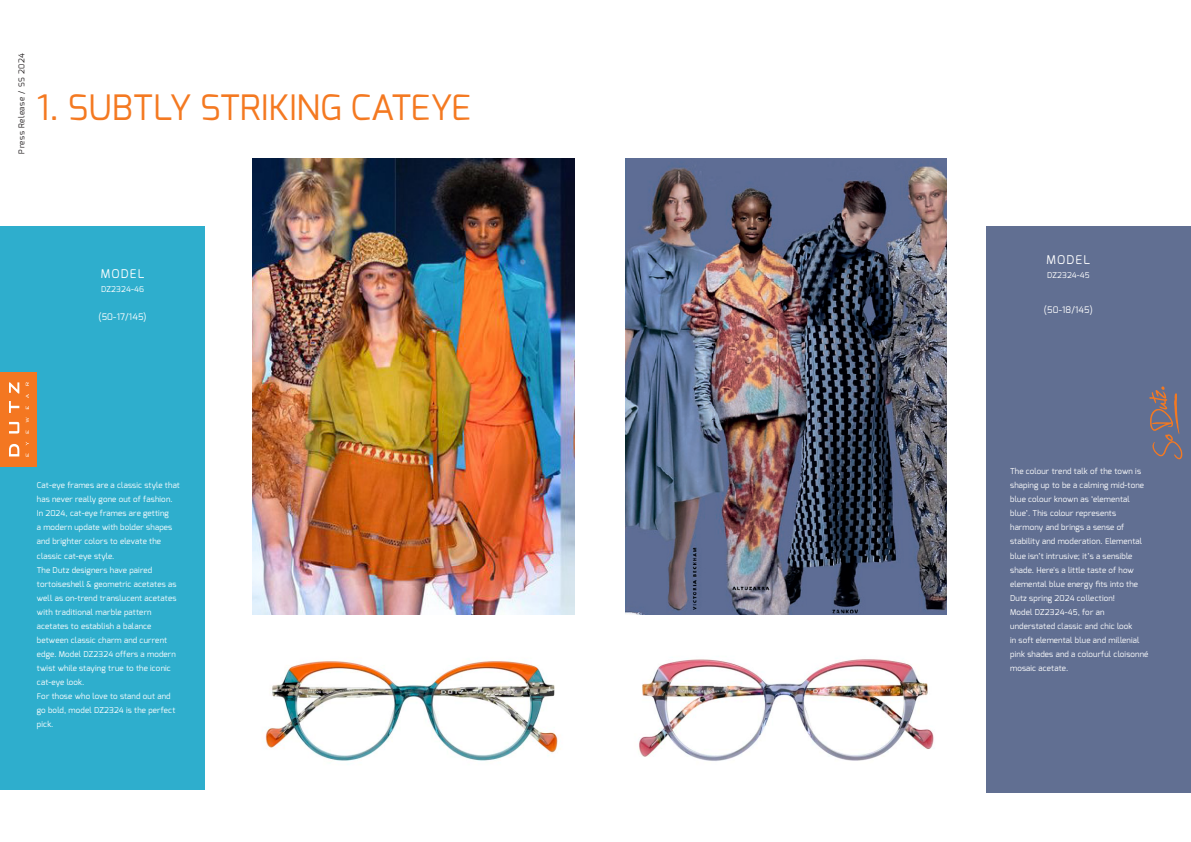
<style>
.page{position:relative;width:1191px;height:842px;background:#fff}
.page>*{position:absolute;margin:0;border:0;box-sizing:border-box;transform-origin:0 0}
.H1__Center{font:35px "Exo";color:#f47921}
.H6__Center{font:12px "Exo";letter-spacing:.095em;color:#fff}
.H6__Center-2{font:9px "Exo";letter-spacing:.02em;color:#fff}
.BC__Center{font:9px "Exo";letter-spacing:.02em;color:#fff}
.BC__Center-2{font:8px/14px "Exo";letter-spacing:.02em;color:#fff}
.t1{font:8px "Exo";letter-spacing:.075em;color:#231f20}
.H6__Center-3{font:8px "Exo";letter-spacing:.02em;color:#fff}
</style>
<div class="page">
<div style="left:0;top:226px;width:204px;height:564px;background:#2eaecd"></div>
<div style="left:986px;top:226px;width:205px;height:566px;background:#616f92"></div>
<img style="left:265px;top:661px;width:296px;height:104px">
<img style="left:639px;top:659px;width:296px;height:102px">
<img style="left:253px;top:159px;width:321px;height:455px">
<img style="left:625px;top:159px;width:321px;height:455px">
<svg style="left:1149px;top:386px;width:33px;height:73px"></svg>
<div style="left:0;top:372px;width:37px;height:95px;background:#f47721"></div>
<svg style="left:9px;top:444px;width:10px;height:12px"></svg>
<svg style="left:9px;top:422px;width:10px;height:11px"></svg>
<svg style="left:9px;top:401px;width:10px;height:12px"></svg>
<svg style="left:9px;top:382px;width:10px;height:11px"></svg>
<svg style="left:26px;top:417px;width:3px;height:5px"></svg>
<p class="t1" style="left:16px;top:154px;width:102px;rotate:-90deg">Press Release / SS 2024</p>
<p class="H1__Center" style="left:37px;top:85px;width:435px">1. SUBTLY STRIKING CATEYE</p>
<p class="H6__Center" style="left:101px;top:266px;width:45px">MODEL</p>
<p class="H6__Center-3" style="left:101px;top:284px;width:44px">DZ2324-46</p>
<p class="H6__Center-2" style="left:98px;top:311px;width:50px">(50-17/145)</p>
<p class="BC__Center-2" style="left:37px;top:478px;width:145px">Cat-eye frames are a classic style that has never really gone out of fashion.<br>In 2024, cat-eye frames are getting<br>a modern update with bolder shapes and brighter colors to elevate the classic cat-eye style.</p>
<p class="BC__Center-2" style="left:37px;top:563px;width:141px">The Dutz designers have paired tortoiseshell &amp; geometric acetates as well as on-trend translucent acetates with traditional marble pattern acetates to establish a balance between classic charm and current edge. Model DZ2324 offers a modern twist while staying true to the iconic cat-eye look.</p>
<p class="BC__Center-2" style="left:37px;top:689px;width:140px">For those who love to stand out and go bold, model DZ2324 is the perfect pick.</p>
<p class="H6__Center" style="left:1046px;top:252px;width:45px">MODEL</p>
<p class="H6__Center-3" style="left:1047px;top:270px;width:44px">DZ2324-45</p>
<p class="BC__Center" style="left:1044px;top:304px;width:50px">(50-18/145)</p>
<p class="BC__Center-2" style="left:1010px;top:464px;width:140px">The colour trend talk of the town is shaping up to be a calming mid-tone blue colour known as ‘elemental blue’. This colour represents harmony and brings a sense of stability and moderation. Elemental blue isn’t intrusive; it’s a sensible shade. Here's a little taste of how elemental blue energy fits into the<br>Dutz spring 2024 collection!<br>Model DZ2324-45, for an understated classic and chic look<br>in soft elemental blue and millenial pink shades and a colourful cloisonné mosaic acetate.</p>
</div>
